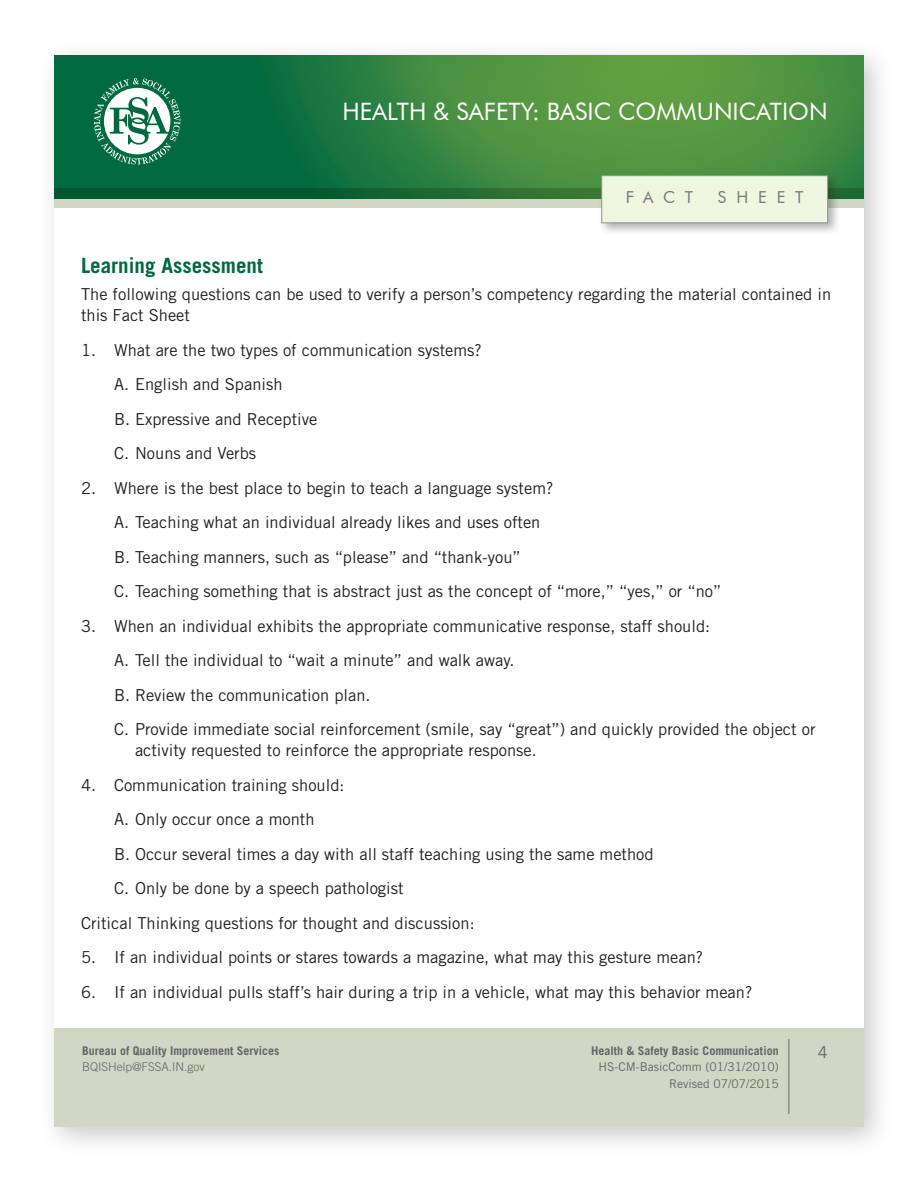
<style>
.page{position:relative;width:918px;height:1188px;background:#fff}
.page>*{position:absolute;margin:0;border:0;box-sizing:border-box;transform-origin:0 0}
.t1{font:24px "Futura BT";color:#fff}
.t2{font:700 21px "Trade Gothic";color:#016a3f}
.t3{font:16.5px/34.5px "Trade Gothic";color:#231f20}
.t4{font:16.5px "Futura BT";letter-spacing:.6em;color:#797879}
.t5{font:16.5px "Trade Gothic";color:#656568}
.t6{font:700 12px "Trade Gothic";color:#656568}
.t7{font:12px/16.5px "Trade Gothic";color:#656568;text-align:right}
.t8{font:300 12px "Trade Gothic";color:#656568}
</style>
<div class="page">
<div style="left:38px;top:40px;width:856px;height:1116px;background:#656568;opacity:.35"></div>
<div style="left:55px;top:56px;width:809px;height:1071px;background:#fff"></div>
<div style="left:55px;top:1028px;width:809px;height:99px;background:#d2d6c4"></div>
<hr style="left:789px;top:1039px;width:1px;height:75px;background:#656568">
<div style="left:52px;top:56px;width:814px;height:145px;background:#016a3f;opacity:.45"></div>
<svg style="left:94px;top:78px;width:86px;height:86px"></svg>
<svg style="left:55px;top:188px;width:809px;height:19px;background:#63926e"></svg>
<div style="left:598px;top:172px;width:243px;height:64px;background:#231f20;opacity:.35"></div>
<div style="left:602px;top:176px;width:226px;height:47px;background:#eff6e0;border:1px solid #939292"></div>
<h1 class="t1" style="left:342px;top:97px;width:487px">HEALTH &amp; SAFETY: BASIC COMMUNICATION</h1>
<p class="t4" style="left:626px;top:187px;width:69px">FACT</p>
<p class="t4" style="left:718px;top:187px;width:87px">SHEET</p>
<p class="t2" style="left:81px;top:252px;width:183px">Learning Assessment</p>
<p class="t3" style="left:81px;top:284px;width:752px;line-height:21px">The following questions can be used to verify a person’s competency regarding the material contained in this Fact Sheet</p>
<p class="t3" style="left:114px;top:333px;width:369px;text-indent:-33px">1. What are the two types of communication systems?<br>A. English and Spanish<br>B. Expressive and Receptive<br>C. Nouns and Verbs</p>
<p class="t3" style="left:114px;top:471px;width:609px;text-indent:-33px">2. Where is the best place to begin to teach a language system?<br>A. Teaching what an individual already likes and uses often<br>B. Teaching manners, such as “please” and “thank-you”<br>C. Teaching something that is abstract just as the concept of “more,” “yes,” or “no”</p>
<p class="t3" style="left:114px;top:609px;width:703px;text-indent:-33px">3. When an individual exhibits the appropriate communicative response, staff should:<br>A. Tell the individual to “wait a minute” and walk away.<br>B. Review the communication plan.<br>C. Provide immediate social reinforcement (smile, say “great”) and quickly provided the object or</p>
<p class="t3" style="left:135px;top:733px;width:403px">activity requested to reinforce the appropriate response.</p>
<p class="t3" style="left:81px;top:768px;width:265px">4. Communication training should:</p>
<p class="t3" style="left:114px;top:802px;width:202px">A. Only occur once a month</p>
<p class="t3" style="left:114px;top:837px;width:541px">B. Occur several times a day with all staff teaching using the same method</p>
<p class="t3" style="left:114px;top:871px;width:291px">C. Only be done by a speech pathologist</p>
<p class="t3" style="left:81px;top:906px;width:395px">Critical Thinking questions for thought and discussion:</p>
<p class="t3" style="left:81px;top:940px;width:624px">5. If an individual points or stares towards a magazine, what may this gesture mean?</p>
<p class="t3" style="left:81px;top:975px;width:673px">6. If an individual pulls staff’s hair during a trip in a vehicle, what may this behavior mean?</p>
<p class="t6" style="left:82px;top:1043px;width:199px">Bureau of Quality Improvement Services</p>
<p class="t8" style="left:82px;top:1060px;width:124px">BQISHelp@FSSA.IN.gov</p>
<p class="t6" style="left:591px;top:1043px;width:189px">Health &amp; Safety Basic Communication</p>
<p class="t5" style="left:818px;top:1042px;width:12px">4</p>
<p class="t7" style="left:598px;top:1059px;width:182px">HS-CM-BasicComm (01/31/2010)<br>Revised 07/07/2015</p>
</div>
